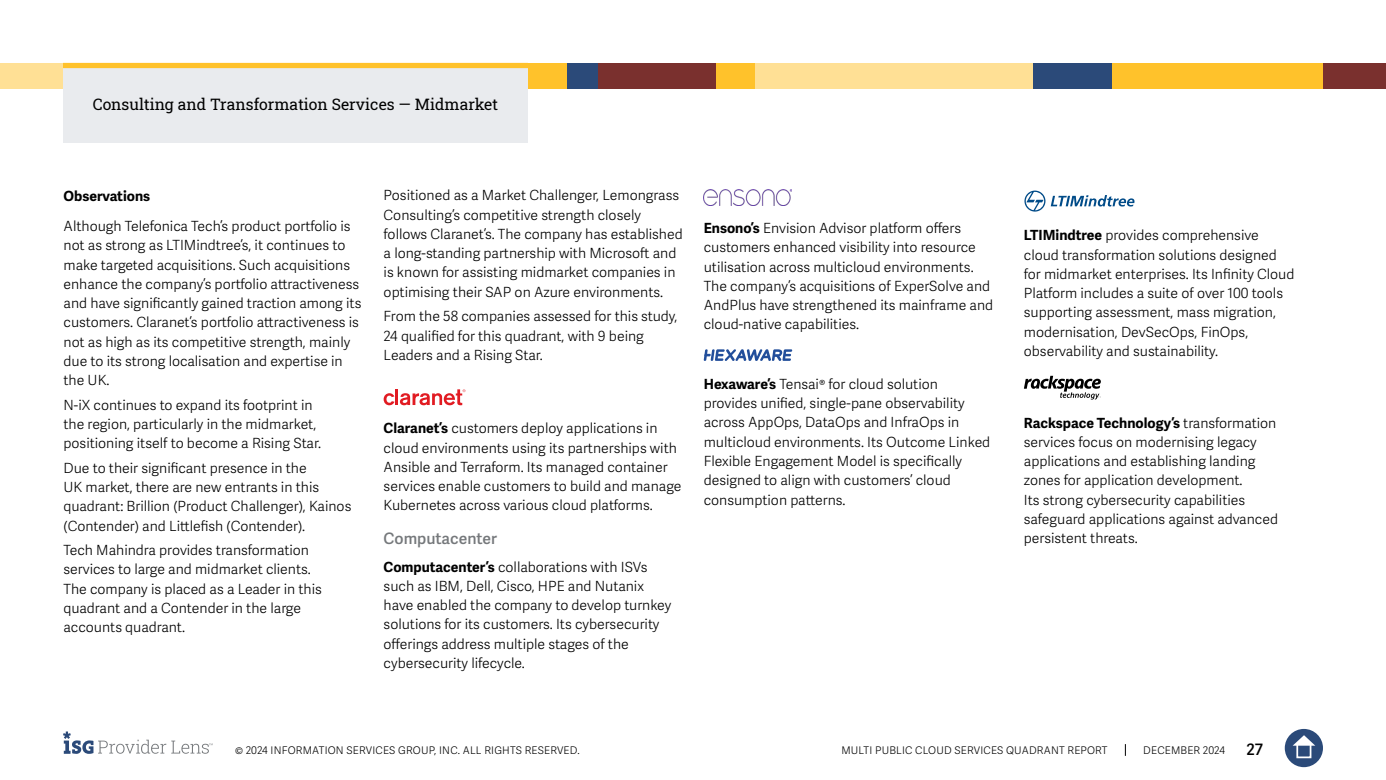
<style>
.page{position:relative;width:1386px;height:780px;background:#fff}
.page>*{position:absolute;margin:0;border:0;box-sizing:border-box;transform-origin:0 0}
.Section_Label_Yellow{font:15.75px "Roboto Slab ISG P Regular";color:#000}
.t1{font:600 15.75px "Adelle Sans";color:#75787b}
.t2{font:600 15.75px "Adelle Sans";color:#000}
.t3{font:300 14px/19.2px "Adelle Sans";color:#000101}
.t4{font:700 14px "Adelle Sans";color:#000}
.t5{font:300 10.5px "Adelle Sans";letter-spacing:.02em;color:#000}
.s1{font-weight:700}
</style>
<div class="page">
<div style="left:1285px;top:729px;width:38px;height:38px;background:#2b4a79;border-radius:50%"></div>
<svg style="left:1293px;top:735px;width:22px;height:10px"></svg>
<div style="left:1296px;top:743px;width:15px;height:15px;border:2px solid #fff"></div>
<svg style="left:63px;top:731px;width:150px;height:23px"></svg>
<svg style="left:1125px;top:744px;width:1px;height:12px"></svg>
<div style="left:1047px;top:63px;width:276px;height:26px;background:#ffc22b"></div>
<div style="left:0;top:63px;width:158px;height:26px;background:#ffe095"></div>
<div style="left:158px;top:63px;width:409px;height:26px;background:#ffc22b"></div>
<div style="left:850px;top:63px;width:184px;height:26px;background:#ffe095"></div>
<div style="left:1323px;top:63px;width:63px;height:26px;background:#7a302e"></div>
<div style="left:1033px;top:63px;width:79px;height:26px;background:#2b4a79"></div>
<div style="left:754px;top:63px;width:98px;height:26px;background:#ffe095"></div>
<div style="left:598px;top:63px;width:157px;height:26px;background:#ffc22b"></div>
<div style="left:598px;top:63px;width:118px;height:26px;background:#7a302e"></div>
<div style="left:567px;top:63px;width:31px;height:26px;background:#2b4a79"></div>
<svg style="left:384px;top:389px;width:81px;height:16px"></svg>
<img style="left:704px;top:190px;width:88px;height:15px">
<svg style="left:704px;top:349px;width:88px;height:12px"></svg>
<svg style="left:1024px;top:190px;width:21px;height:21px"></svg>
<svg style="left:1051px;top:195px;width:83px;height:11px"></svg>
<svg style="left:1024px;top:376px;width:77px;height:23px"></svg>
<div style="left:63px;top:64px;width:465px;height:78px;background:#e9ebee"></div>
<div style="left:63px;top:63px;width:465px;height:5px;background:#ffc22b"></div>
<p class="Section_Label_Yellow" style="left:93px;top:93px;width:407px">Consulting and Transformation Services — Midmarket</p>
<p class="t4" style="left:64px;top:188px;width:88px">Observations</p>
<p class="t3" style="left:64px;top:217px;width:299px">Although Telefonica Tech’s product portfolio is not as strong as LTIMindtree’s, it continues to make targeted acquisitions. Such acquisitions enhance the company’s portfolio attractiveness and have significantly gained traction among its customers. Claranet’s portfolio attractiveness is not as high as its competitive strength, mainly due to its strong localisation and expertise in the UK.</p>
<p class="t3" style="left:64px;top:395px;width:259px">N-iX continues to expand its footprint in the region, particularly in the midmarket, positioning itself to become a Rising Star.</p>
<p class="t3" style="left:64px;top:458px;width:289px">Due to their significant presence in the<br>UK market, there are new entrants in this quadrant: Brillion (Product Challenger), Kainos (Contender) and Littlefish (Contender).</p>
<p class="t3" style="left:64px;top:541px;width:260px">Tech Mahindra provides transformation services to large and midmarket clients.<br>The company is placed as a Leader in this quadrant and a Contender in the large accounts quadrant.</p>
<p class="t3" style="left:384px;top:186px;width:301px">Positioned as a Market Challenger, Lemongrass Consulting’s competitive strength closely follows Claranet’s. The company has established a long-standing partnership with Microsoft and is known for assisting midmarket companies in optimising their SAP on Azure environments.</p>
<p class="t3" style="left:384px;top:307px;width:295px">From the 58 companies assessed for this study,<br>24 qualified for this quadrant, with 9 being<br>Leaders and a Rising Star.</p>
<p class="t3" style="left:384px;top:419px;width:299px"><span class="s1">Claranet’s</span> customers deploy applications in cloud environments using its partnerships with Ansible and Terraform. Its managed container services enable customers to build and manage Kubernetes across various cloud platforms.</p>
<p class="t1" style="left:384px;top:529px;width:115px">Computacenter</p>
<p class="t3" style="left:384px;top:557px;width:289px"><span class="s1">Computacenter’s</span> collaborations with ISVs such as IBM, Dell, Cisco, HPE and Nutanix have enabled the company to develop turnkey solutions for its customers. Its cybersecurity offerings address multiple stages of the cybersecurity lifecycle.</p>
<p class="t3" style="left:704px;top:219px;width:291px"><span class="s1">Ensono’s</span> Envision Advisor platform offers customers enhanced visibility into resource utilisation across multicloud environments.<br>The company’s acquisitions of ExperSolve and AndPlus have strengthened its mainframe and cloud-native capabilities.</p>
<p class="t3" style="left:704px;top:375px;width:288px"><span class="s1">Hexaware’s</span> Tensai® for cloud solution provides unified, single-pane observability across AppOps, DataOps and InfraOps in multicloud environments. Its Outcome Linked Flexible Engagement Model is specifically designed to align with customers’ cloud consumption patterns.</p>
<p class="t3" style="left:1024px;top:226px;width:272px"><span class="s1">LTIMindtree</span> provides comprehensive cloud transformation solutions designed for midmarket enterprises. Its Infinity Cloud Platform includes a suite of over 100 tools supporting assessment, mass migration, modernisation, DevSecOps, FinOps, observability and sustainability.</p>
<p class="t3" style="left:1024px;top:413px;width:256px"><span class="s1">Rackspace Technology’s</span> transformation services focus on modernising legacy applications and establishing landing zones for application development.<br>Its strong cybersecurity capabilities safeguard applications against advanced persistent threats.</p>
<p class="t5" style="left:235px;top:744px;width:346px">© 2024 INFORMATION SERVICES GROUP, INC. ALL RIGHTS RESERVED.</p>
<p class="t5" style="left:841px;top:744px;width:268px">MULTI PUBLIC CLOUD SERVICES QUADRANT REPORT</p>
<p class="t5" style="left:1143px;top:744px;width:83px">DECEMBER 2024</p>
<p class="t2" style="left:1247px;top:740px;width:18px">27</p>
</div>
